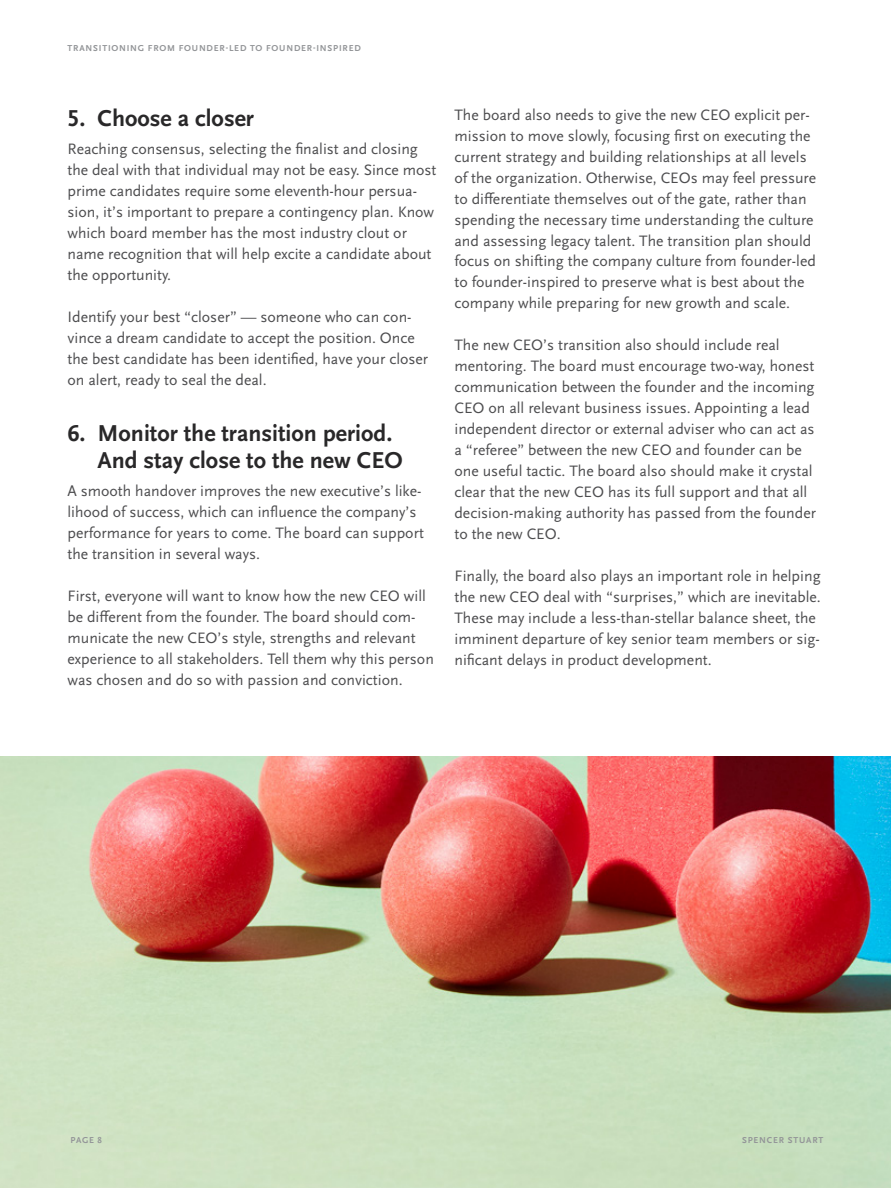
<style>
.page{position:relative;width:891px;height:1188px;background:#fff}
.page>*{position:absolute;margin:0;border:0;box-sizing:border-box;transform-origin:0 0}
.t1{font:700 24px/27px "Scala Sans Pro";color:#292829}
.t2{font:15.75px/21px "Scala Sans Pro";color:#4d4d4f}
.t3{font:700 9px "Scala Sans Pro";letter-spacing:.09em;color:#939598}
</style>
<div class="page">
<img style="left:0;top:756px;width:891px;height:432px">
<p class="t3" style="left:68px;top:43px;width:13px">Trans</p>
<p class="t3" style="left:99px;top:43px;width:39px">ition ing</p>
<p class="t3" style="left:148px;top:43px;width:175px">from Foun der-Led to Foun der-Insp</p>
<p class="t3" style="left:339px;top:43px;width:23px">ired</p>
<h1 class="t1" style="left:68px;top:104px;width:188px">5. Choose a closer</h1>
<p class="t2" style="left:68px;top:138px;width:370px">Reaching consensus, selecting the finalist and closing the deal with that individual may not be easy. Since most prime candidates require some eleventh-hour persua&shy;sion, it’s important to prepare a contingency plan. Know which board member has the most industry clout or name recognition that will help excite a candidate about the opportunity.</p>
<p class="t2" style="left:68px;top:306px;width:362px">Identify your best “closer” — someone who can con&shy;vince a dream candidate to accept the position. Once the best candidate has been identified, have your closer on alert, ready to seal the deal.</p>
<h1 class="t1" style="left:98px;top:419px;width:305px;text-indent:-30px">6. M onitor the transition period.<br>And stay close to the new CEO</h1>
<p class="t2" style="left:68px;top:480px;width:358px">A smooth handover improves the new executive’s like&shy;lihood of success, which can influence the company’s performance for years to come. The board can support the transition in several ways.</p>
<p class="t2" style="left:68px;top:585px;width:368px">First, everyone will want to know how the new CEO will be different from the founder. The board should com&shy;municate the new CEO’s style, strengths and relevant experience to all stakeholders. Tell them why this person was chosen and do so with passion and conviction.</p>
<p class="t2" style="left:454px;top:104px;width:363px">The board also needs to give the new CEO explicit per&shy;mission to move slowly, focusing first on executing the current strategy and building relationships at all levels of the organization. Otherwise, CEOs may feel pressure to differentiate themselves out of the gate, rather than spending the necessary time understanding the culture and assessing legacy talent. The transition plan should focus on shifting the company culture from founder-led to founder-inspired to preserve what is best about the company while preparing for new growth and scale.</p>
<p class="t2" style="left:454px;top:335px;width:363px">The new CEO’s transition also should include real mentoring. The board must encourage two-way, honest communication between the founder and the incoming CEO on all relevant business issues. Appointing a lead independent director or external adviser who can act as a “referee” between the new CEO and founder can be one useful tactic. The board also should make it crystal clear that the new CEO has its full support and that all decision-making authority has passed from the founder to the new CEO.</p>
<p class="t2" style="left:454px;top:566px;width:368px">Finally, the board also plays an important role in helping the new CEO deal with “surprises,” which are inevitable.<br>These may include a less-than-stellar balance sheet, the imminent departure of key senior team members or sig&shy;nificant delays in product development.</p>
<p class="t3" style="left:70px;top:1135px;width:33px">PAGE 8</p>
<p class="t3" style="left:742px;top:1135px;width:83px">SPENCER STUART</p>
</div>
